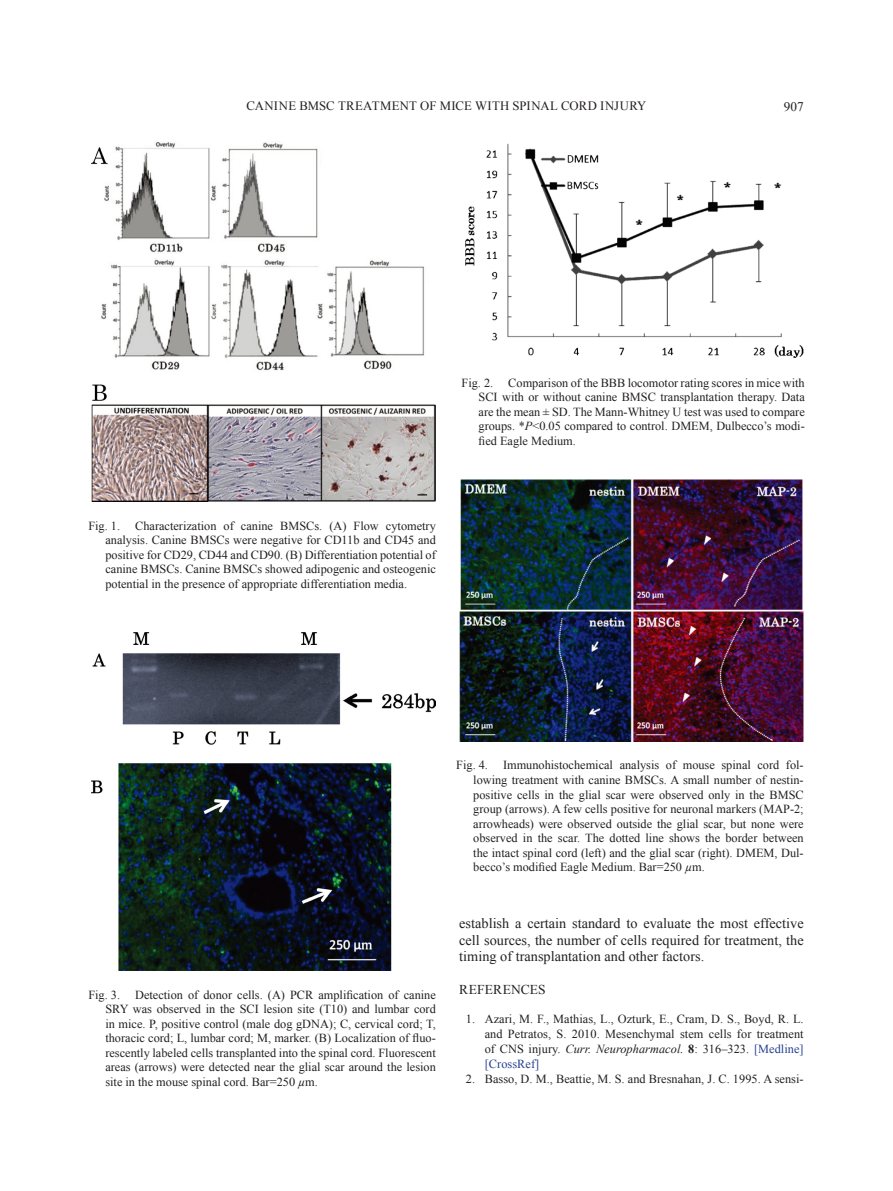
<style>
.page{position:relative;width:893px;height:1191px;background:#fff}
.page>*{position:absolute;margin:0;border:0;box-sizing:border-box;transform-origin:0 0}
.t1{font:14.25px/16.5px "Times New Roman";color:#231f20;text-align:justify}
.t2{font:13.5px "Times New Roman";letter-spacing:.01em;color:#231f20}
.t3{font:13.2px "Times New Roman";color:#231f20}
.t4{font:12.75px "Times New Roman";letter-spacing:.025em;color:#231f20}
.t5{font:12.3px/14.5px "Times New Roman";color:#231f20;text-align:justify}
.s1{font-style:italic}
.s2{font-weight:700}
.s3{color:#253f8e}
</style>
<div class="page">
<img style="left:91px;top:142px;width:345px;height:359px">
<img style="left:465px;top:144px;width:339px;height:214px">
<img style="left:459px;top:479px;width:345px;height:262px">
<img style="left:91px;top:632px;width:345px;height:338px">
<p class="t4" style="left:246px;top:98px;width:402px">CANINE BMSC TREATMENT OF MICE WITH SPINAL CORD INJURY</p>
<p class="t3" style="left:784px;top:97px;width:22px">907</p>
<p class="t5" style="left:479px;top:375px;width:328px;text-indent:-17px">Fig. 2. Comparison of the BBB locomotor rating scores in mice with SCI with or without canine BMSC transplantation therapy. Data are the mean ± SD. The Mann-Whitney U test was used to compare groups. *<span class="s1">P</span>&lt;0.05 compared to control. DMEM, Dulbecco’s modi&shy;fied Eagle Medium.</p>
<p class="t5" style="left:105px;top:518px;width:332px;text-indent:-17px">Fig. 1. Characterization of canine BMSCs. (A) Flow cytometry analysis. Canine BMSCs were negative for CD11b and CD45 and positive for CD29, CD44 and CD90. (B) Differentiation potential of canine BMSCs. Canine BMSCs showed adipogenic and osteogenic potential in the presence of appropriate differentiation media.</p>
<p class="t5" style="left:105px;top:987px;width:332px;text-indent:-17px">Fig. 3. Detection of donor cells. (A) PCR amplification of canine SRY was observed in the SCI lesion site (T10) and lumbar cord in mice. P, positive control (male dog gDNA); C, cervical cord; T, thoracic cord; L, lumbar cord; M, marker. (B) Localization of fluo&shy;rescently labeled cells transplanted into the spinal cord. Fluorescent areas (arrows) were detected near the glial scar around the lesion site in the mouse spinal cord. Bar=250 <span class="s1">µ</span>m.</p>
<p class="t5" style="left:473px;top:758px;width:332px;text-indent:-17px">Fig. 4. Immunohistochemical analysis of mouse spinal cord fol&shy;lowing treatment with canine BMSCs. A small number of nestin&shy;positive cells in the glial scar were observed only in the BMSC group (arrows). A few cells positive for neuronal markers (MAP-2; arrowheads) were observed outside the glial scar, but none were observed in the scar. The dotted line shows the border between the intact spinal cord (left) and the glial scar (right). DMEM, Dul&shy;becco’s modified Eagle Medium. Bar=250 <span class="s1">µ</span>m.</p>
<p class="t1" style="left:459px;top:915px;width:346px">establish a certain standard to evaluate the most effective cell sources, the number of cells required for treatment, the timing of transplantation and other factors.</p>
<p class="t2" style="left:459px;top:980px;width:88px">REFERENCES</p>
<p class="t5" style="left:485px;top:1010px;width:320px;line-height:15px;text-indent:-19px">1. Azari, M. F., Mathias, L., Ozturk, E., Cram, D. S., Boyd, R. L. and Petratos, S. 2010. Mesenchymal stem cells for treatment of CNS injury. <span class="s1">Curr. Neuropharmacol.</span> <span class="s2">8</span>: 316–323. <span class="s3">[Medline] [CrossRef]</span></p>
<p class="t5" style="left:466px;top:1071px;width:339px">2. Basso, D. M., Beattie, M. S. and Bresnahan, J. C. 1995. A sensi-</p>
</div>
